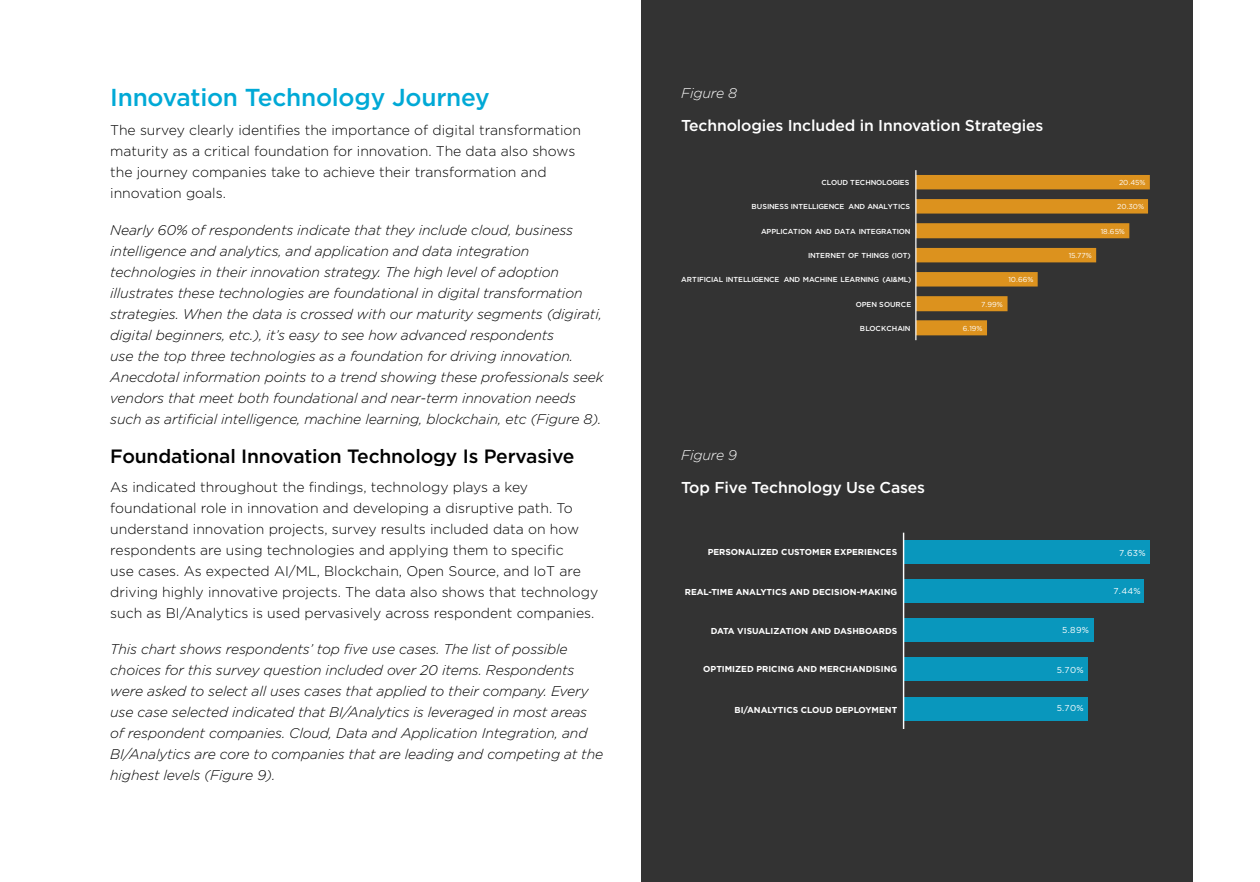
<style>
.page{position:relative;width:1260px;height:882px;background:#fff}
.page>*{position:absolute;margin:0;border:0;box-sizing:border-box;transform-origin:0 0}
.t1{font:500 24.5px "Gotham";letter-spacing:-.01em;color:#00a9d6}
.t2{font:500 19.25px "Gotham";letter-spacing:-.01em;color:#000}
.t3{font:500 15.75px "Gotham";letter-spacing:-.01em;color:#fff}
.t4{font:italic 300 14px/21px "Gotham";letter-spacing:-.01em;color:#000}
.t5{font:300 14px/21px "Gotham";color:#000}
.t6{font:italic 300 14px "Gotham";letter-spacing:-.01em;color:#fff}
.t7{font:700 8.58px "Gotham";color:#fff}
.t8{font:8.58px "Gotham";letter-spacing:.035em;color:#fff}
.t9{font:500 7.17px "Gotham";letter-spacing:-.035em;color:#fff}
.t10{font:7.17px "Gotham";letter-spacing:-.015em;color:#fff}
.t11{font:500 7.17px "Gotham";letter-spacing:-.015em;color:#fff}
.t12{font:500 7.17px "Gotham";letter-spacing:-.01em;color:#fff}
.t13{font:500 7.17px "Gotham";color:#fff}
</style>
<div class="page">
<div style="left:641px;top:0;width:552px;height:882px;background:#333"></div>
<svg style="left:916px;top:175px;width:234px;height:160px"></svg>
<hr style="left:915px;top:170px;width:1px;height:170px;background:#fff">
<svg style="left:902px;top:532px;width:248px;height:197px;fill:#0997bd"></svg>
<hr style="left:903px;top:533px;width:1px;height:196px;background:#fff">
<h1 class="t1" style="left:110px;top:82px;width:381px">Innovation Technology Journey</h1>
<p class="t5" style="left:110px;top:119px;width:472px">The survey clearly identifies the importance of digital transformation maturity as a critical foundation for innovation. The data also shows the journey companies take to achieve their transformation and innovation goals.</p>
<p class="t4" style="left:110px;top:219px;width:495px">Nearly 60% of respondents indicate that they include cloud, business intelligence and analytics, and application and data integration technologies in their innovation strategy. The high level of adoption illustrates these technologies are foundational in digital transformation strategies. When the data is crossed with our maturity segments (digirati, digital beginners, etc.), it’s easy to see how advanced respondents<br>use the top three technologies as a foundation for driving innovation.<br>Anecdotal information points to a trend showing these professionals seek vendors that meet both foundational and near-term innovation needs such as artificial intelligence, machine learning, blockchain, etc (Figure 8).</p>
<h2 class="t2" style="left:110px;top:443px;width:466px">Foundational Innovation Technology Is Pervasive</h2>
<p class="t5" style="left:110px;top:476px;width:490px">As indicated throughout the findings, technology plays a key foundational role in innovation and developing a disruptive path. To understand innovation projects, survey results included data on how respondents are using technologies and applying them to specific<br>use cases. As expected AI/ML, Blockchain, Open Source, and IoT are driving highly innovative projects. The data also shows that technology such as BI/Analytics is used pervasively across respondent companies.</p>
<p class="t4" style="left:110px;top:638px;width:495px">This chart shows respondents’ top five use cases. The list of possible choices for this survey question included over 20 items. Respondents were asked to select all uses cases that applied to their company. Every use case selected indicated that BI/Analytics is leveraged in most areas of respondent companies. Cloud, Data and Application Integration, and BI/Analytics are core to companies that are leading and competing at the highest levels (Figure 9).</p>
<p class="t6" style="left:681px;top:84px;width:58px">Figure 8</p>
<p class="t3" style="left:681px;top:115px;width:364px">Technologies Included in Innovation Strategies</p>
<p class="t11" style="left:821px;top:178px;width:90px">CLOUD TECHNOLOGIES</p>
<p class="t9" style="left:752px;top:202px;width:160px">BUSINESS INTELLIGENCE AND ANALYTICS</p>
<p class="t9" style="left:761px;top:226px;width:151px">APPLICATION AND DATA INTEGRATION</p>
<p class="t11" style="left:808px;top:251px;width:104px">INTERNET OF THINGS (IOT)</p>
<p class="t9" style="left:681px;top:275px;width:231px">ARTIFICIAL INTELLIGENCE AND MACHINE LEARNING (AI&amp;ML)</p>
<p class="t10" style="left:1008px;top:275px;width:27px">10.66%</p>
<p class="t13" style="left:856px;top:299px;width:57px">OPEN SOURCE</p>
<p class="t10" style="left:981px;top:299px;width:23px">7.99%</p>
<p class="t12" style="left:860px;top:324px;width:52px">BLOCKCHAIN</p>
<p class="t10" style="left:963px;top:324px;width:21px">6.19%</p>
<p class="t10" style="left:1069px;top:251px;width:24px">15.77%</p>
<p class="t10" style="left:1119px;top:178px;width:28px">20.45%</p>
<p class="t10" style="left:1117px;top:202px;width:29px">20.30%</p>
<p class="t10" style="left:1101px;top:227px;width:26px">18.65%</p>
<p class="t6" style="left:681px;top:446px;width:58px">Figure 9</p>
<p class="t3" style="left:681px;top:477px;width:246px">Top Five Technology Use Cases</p>
<p class="t7" style="left:708px;top:546px;width:191px">PERSONALIZED CUSTOMER EXPERIENCES</p>
<p class="t7" style="left:685px;top:587px;width:214px">REAL-TIME ANALYTICS AND DECISION-MAKING</p>
<p class="t7" style="left:711px;top:626px;width:188px">DATA VISUALIZATION AND DASHBOARDS</p>
<p class="t7" style="left:703px;top:664px;width:196px">OPTIMIZED PRICING AND MERCHANDISING</p>
<p class="t8" style="left:1062px;top:624px;width:28px">5.89%</p>
<p class="t8" style="left:1057px;top:664px;width:29px">5.70%</p>
<p class="t7" style="left:734px;top:704px;width:164px">BI/ANALYTICS CLOUD DEPLOYMENT</p>
<p class="t8" style="left:1057px;top:703px;width:29px">5.70%</p>
<p class="t8" style="left:1119px;top:547px;width:28px">7.63%</p>
<p class="t8" style="left:1114px;top:586px;width:29px">7.44%</p>
</div>
